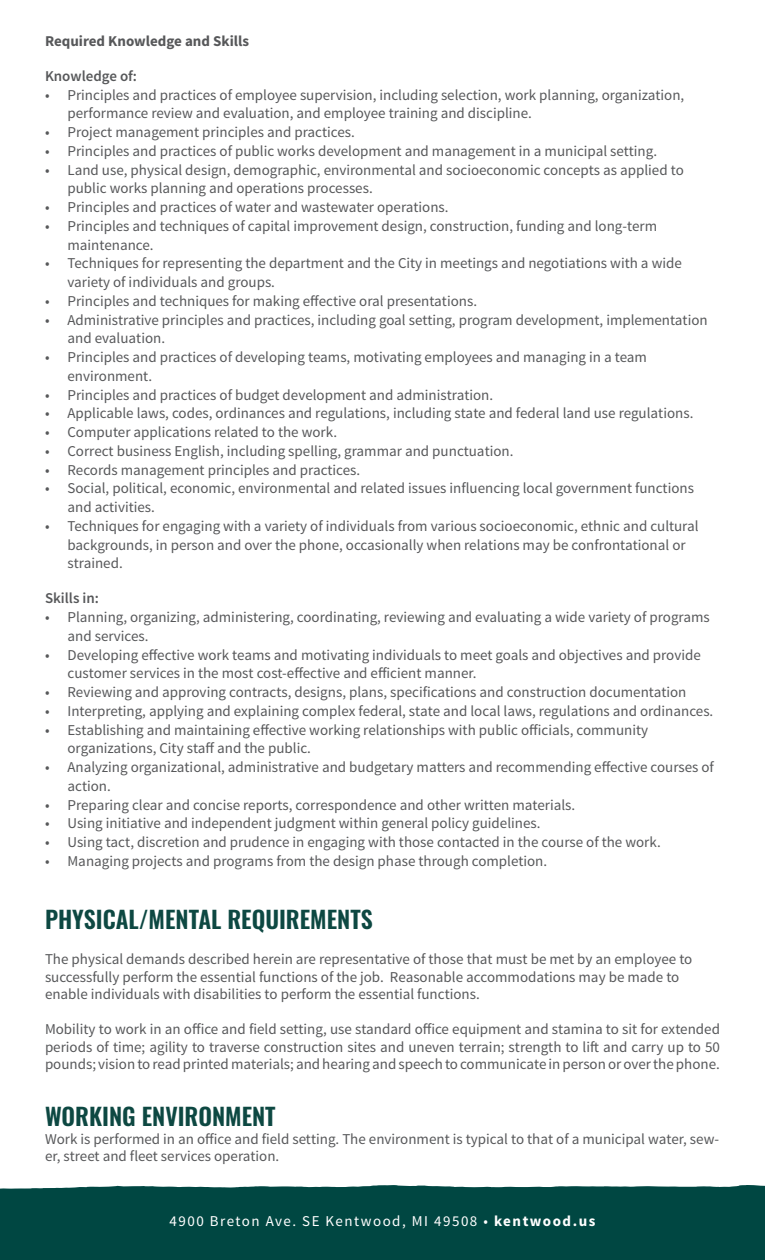
<style>
.page{position:relative;width:765px;height:1260px;background:#fff}
.page>*{position:absolute;margin:0;border:0;box-sizing:border-box;transform-origin:0 0}
.t1{font:600 23.75px "Oswald";color:#0d4842}
.t2{font:15px/18.8px "Source Sans Pro";color:#57585a}
.t3{font:15px "Source Sans Pro";letter-spacing:.1em;color:#fff}
.t4{font:700 15px "Source Sans Pro";color:#57585a}
.t5{font:600 15px "Source Sans Pro";color:#57585a}
.s1{font-weight:700}
</style>
<div class="page">
<div style="left:0;top:1185px;width:765px;height:75px;background:#004742"></div>
<p class="t4" style="left:45px;top:31px;width:206px">Required Knowledge and Skills</p>
<p class="t5" style="left:45px;top:66px;width:94px">Knowledge of:</p>
<p class="t2" style="left:68px;top:85px;width:618px;text-indent:-22px">• Principles and practices of employee supervision, including selection, work planning, organization, performance review and evaluation, and employee training and discipline.</p>
<p class="t2" style="left:45px;top:123px;width:311px">• Project management principles and practices.</p>
<p class="t2" style="left:45px;top:142px;width:614px">• Principles and practices of public works development and management in a municipal setting.</p>
<p class="t2" style="left:68px;top:160px;width:618px;text-indent:-22px">• Land use, physical design, demographic, environmental and socioeconomic concepts as applied to public works planning and operations processes.</p>
<p class="t2" style="left:45px;top:198px;width:405px">• Principles and practices of water and wastewater operations.</p>
<p class="t2" style="left:68px;top:217px;width:591px;text-indent:-22px">• Principles and techniques of capital improvement design, construction, funding and long-term maintenance.</p>
<p class="t2" style="left:68px;top:254px;width:616px;text-indent:-22px">• Techniques for representing the department and the City in meetings and negotiations with a wide variety of individuals and groups.</p>
<p class="t2" style="left:45px;top:292px;width:434px">• Principles and techniques for making effective oral presentations.</p>
<p class="t2" style="left:68px;top:310px;width:642px;text-indent:-22px">• Administrative principles and practices, including goal setting, program development, implementation and evaluation.</p>
<p class="t2" style="left:68px;top:348px;width:581px;text-indent:-22px">• Principles and practices of developing teams, motivating employees and managing in a team environment.</p>
<p class="t2" style="left:45px;top:385px;width:450px">• Principles and practices of budget development and administration.</p>
<p class="t2" style="left:45px;top:404px;width:650px">• Applicable laws, codes, ordinances and regulations, including state and federal land use regulations.</p>
<p class="t2" style="left:45px;top:423px;width:294px">• Computer applications related to the work.</p>
<p class="t2" style="left:45px;top:442px;width:470px">• Correct business English, including spelling, grammar and punctuation.</p>
<p class="t2" style="left:45px;top:460px;width:317px">• Records management principles and practices.</p>
<p class="t2" style="left:68px;top:479px;width:628px;text-indent:-22px">• Social, political, economic, environmental and related issues influencing local government functions and activities.</p>
<p class="t2" style="left:68px;top:517px;width:633px;text-indent:-22px">• Techniques for engaging with a variety of individuals from various socioeconomic, ethnic and cultural backgrounds, in person and over the phone, occasionally when relations may be confrontational or strained.</p>
<p class="t5" style="left:45px;top:589px;width:56px">Skills in:</p>
<p class="t2" style="left:68px;top:608px;width:644px;text-indent:-22px">• Planning, organizing, administering, coordinating, reviewing and evaluating a wide variety of programs and services.</p>
<p class="t2" style="left:68px;top:645px;width:635px;text-indent:-22px">• Developing effective work teams and motivating individuals to meet goals and objectives and provide customer services in the most cost-effective and efficient manner.</p>
<p class="t2" style="left:45px;top:683px;width:643px">• Reviewing and approving contracts, designs, plans, specifications and construction documentation</p>
<p class="t2" style="left:45px;top:702px;width:670px">• Interpreting, applying and explaining complex federal, state and local laws, regulations and ordinances.</p>
<p class="t2" style="left:68px;top:720px;width:582px;text-indent:-22px">• Establishing and maintaining effective working relationships with public officials, community organizations, City staff and the public.</p>
<p class="t2" style="left:68px;top:758px;width:648px;text-indent:-22px">• Analyzing organizational, administrative and budgetary matters and recommending effective courses of action.</p>
<p class="t2" style="left:45px;top:795px;width:532px">• Preparing clear and concise reports, correspondence and other written materials.</p>
<p class="t2" style="left:45px;top:814px;width:497px">• Using initiative and independent judgment within general policy guidelines.</p>
<p class="t2" style="left:45px;top:833px;width:617px">• Using tact, discretion and prudence in engaging with those contacted in the course of the work.</p>
<p class="t2" style="left:45px;top:852px;width:504px">• Managing projects and programs from the design phase through completion.</p>
<p class="t1" style="left:45px;top:907px;width:329px">PHYSICAL/MENTAL REQUIREMENTS</p>
<p class="t2" style="left:45px;top:951px;width:649px;line-height:17.5px">The physical demands described herein are representative of those that must be met by an employee to successfully perform the essential functions of the job. Reasonable accommodations may be made to enable individuals with disabilities to perform the essential functions.</p>
<p class="t2" style="left:45px;top:1021px;width:677px;line-height:17.5px;text-align:justify">Mobility to work in an office and field setting, use standard office equipment and stamina to sit for extended periods of time; agility to traverse construction sites and uneven terrain; strength to lift and carry up to 50 pounds; vision to read printed materials; and hearing and speech to communicate in person or over the phone.</p>
<p class="t1" style="left:45px;top:1104px;width:232px">WORKING ENVIRONMENT</p>
<p class="t2" style="left:45px;top:1130px;width:676px;line-height:17.5px">Work is performed in an office and field setting. The environment is typical to that of a municipal water, sew&shy;er, street and fleet services operation.</p>
<p class="t3" style="left:170px;top:1212px;width:427px">4900 Breton Ave. SE Kentwood, MI 49508 • <span class="s1">kentwood.us</span></p>
</div>
